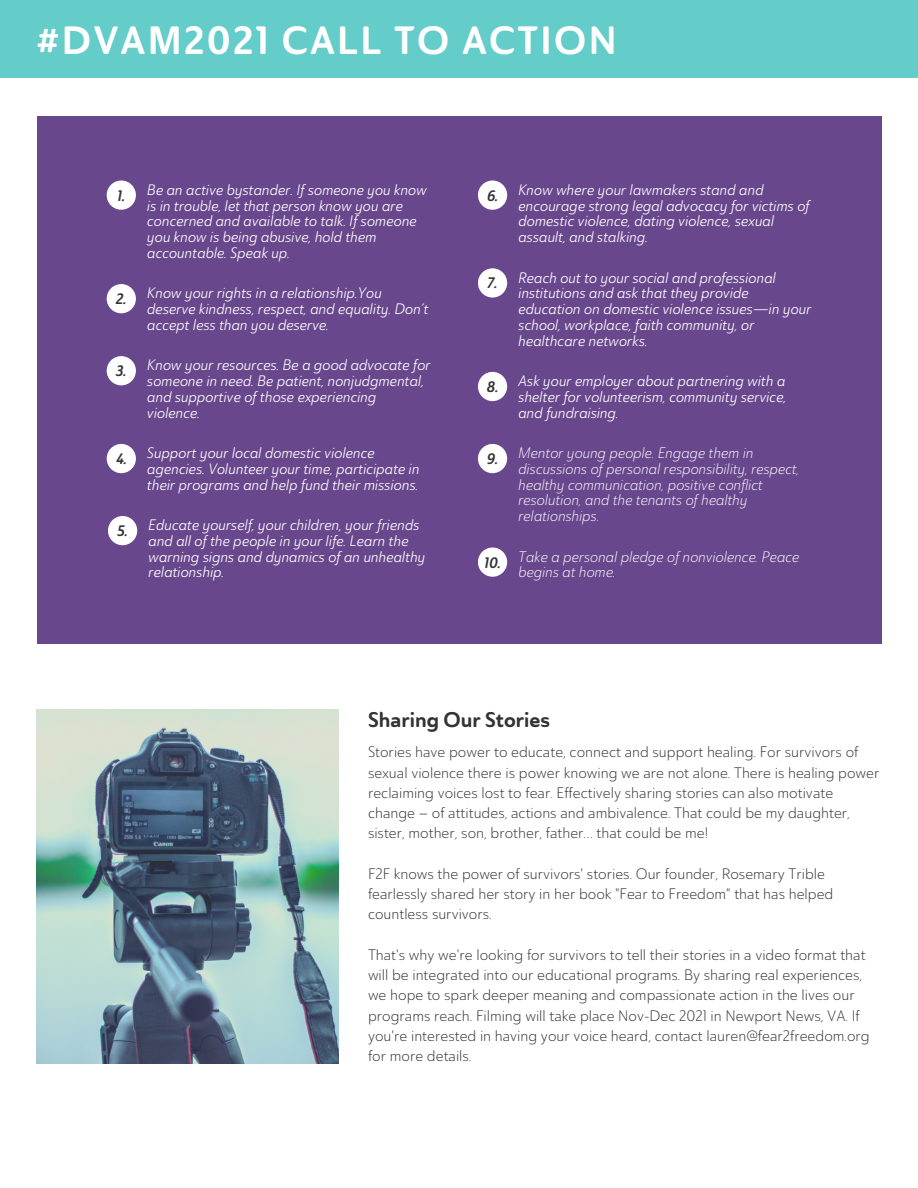
<style>
.page{position:relative;width:918px;height:1188px;background:#fff}
.page>*{position:absolute;margin:0;border:0;box-sizing:border-box;transform-origin:0 0}
.t1{font:39px "Ainslie Sans Nor Bol";letter-spacing:.06em;color:#fff}
.t2{font:21px "Ainslie Sans Nor Bol";color:#333}
.t3{font:15px/15.8px "Ainslie Sans Nor Boo It";color:#fff}
.t4{font:15px/20.2px "Ainslie Sans Nor Lig";color:#333}
.t5{font:15px/15.8px "Ainslie Sans Nor Lig It";color:#fff}
.t6{font:15px "Ainslie Sans Nor Bol It";color:#333}
</style>
<div class="page">
<img style="left:37px;top:709px;width:301px;height:355px">
<div style="left:37px;top:117px;width:845px;height:527px;background:#68478d"></div>
<div style="left:107px;top:181px;width:29px;height:29px;background:#fff;border-radius:50%"></div>
<div style="left:107px;top:284px;width:29px;height:29px;background:#fff;border-radius:50%"></div>
<div style="left:107px;top:356px;width:29px;height:29px;background:#fff;border-radius:50%"></div>
<div style="left:107px;top:444px;width:29px;height:29px;background:#fff;border-radius:50%"></div>
<div style="left:108px;top:516px;width:29px;height:29px;background:#fff;border-radius:50%"></div>
<div style="left:478px;top:181px;width:29px;height:29px;background:#fff;border-radius:50%"></div>
<div style="left:478px;top:268px;width:29px;height:30px;background:#fff;border-radius:50%"></div>
<div style="left:478px;top:372px;width:29px;height:29px;background:#fff;border-radius:50%"></div>
<div style="left:478px;top:444px;width:29px;height:29px;background:#fff;border-radius:50%"></div>
<div style="left:478px;top:547px;width:29px;height:30px;background:#fff;border-radius:50%"></div>
<div style="left:0;top:0;width:918px;height:78px;background:#64ccc9"></div>
<p class="t1" style="left:36px;top:15px;width:582px">#DVAM2021 CALL TO ACTION</p>
<p class="t6" style="left:117px;top:186px;width:9px">1.</p>
<p class="t6" style="left:116px;top:289px;width:12px">2.</p>
<p class="t6" style="left:116px;top:361px;width:12px">3.</p>
<p class="t6" style="left:116px;top:449px;width:12px">4.</p>
<p class="t6" style="left:117px;top:521px;width:12px">5.</p>
<p class="t3" style="left:147px;top:181px;width:281px">Be an active bystander. If someone you know is in trouble, let that person know you are concerned and available to talk. If someone you know is being abusive, hold them accountable. Speak up.</p>
<p class="t3" style="left:147px;top:285px;width:283px">Know your rights in a relationship.You deserve kindness, respect, and equality. Don’t accept less than you deserve.</p>
<p class="t3" style="left:147px;top:357px;width:285px">Know your resources. Be a good advocate for someone in need. Be patient, nonjudgmental, and supportive of those experiencing violence.</p>
<p class="t3" style="left:147px;top:445px;width:274px">Support your local domestic violence agencies. Volunteer your time, participate in their programs and help fund their missions.</p>
<p class="t3" style="left:148px;top:517px;width:278px">Educate yourself, your children, your friends and all of the people in your life. Learn the warning signs and dynamics of an unhealthy relationship.</p>
<p class="t6" style="left:487px;top:186px;width:13px">6.</p>
<p class="t6" style="left:487px;top:273px;width:12px">7.</p>
<p class="t6" style="left:487px;top:377px;width:13px">8.</p>
<p class="t6" style="left:487px;top:449px;width:13px">9.</p>
<p class="t6" style="left:484px;top:553px;width:18px">10.</p>
<p class="t3" style="left:518px;top:181px;width:293px">Know where your lawmakers stand and encourage strong legal advocacy for victims of domestic violence, dating violence, sexual assault, and stalking.</p>
<p class="t3" style="left:518px;top:269px;width:295px">Reach out to your social and professional institutions and ask that they provide education on domestic violence issues—in your school, workplace, faith community, or healthcare networks.</p>
<p class="t3" style="left:518px;top:373px;width:269px;text-align:justify">Ask your employer about partnering with a shelter for volunteerism, community service, and fundraising.</p>
<p class="t5" style="left:518px;top:445px;width:283px">Mentor young people. Engage them in discussions of personal responsibility, respect, healthy communication, positive conflict resolution, and the tenants of healthy relationships.</p>
<p class="t5" style="left:518px;top:548px;width:283px">Take a personal pledge of nonviolence. Peace begins at home.</p>
<p class="t2" style="left:368px;top:706px;width:183px">Sharing Our Stories</p>
<p class="t4" style="left:368px;top:742px;width:513px">Stories have power to educate, connect and support healing. For survivors of sexual violence there is power knowing we are not alone. There is healing power reclaiming voices lost to fear. Effectively sharing stories can also motivate change – of attitudes, actions and ambivalence. That could be my daughter, sister, mother, son, brother, father… that could be me!</p>
<p class="t4" style="left:368px;top:863px;width:467px">F2F knows the power of survivors' stories. Our founder, Rosemary Trible fearlessly shared her story in her book "Fear to Freedom" that has helped countless survivors.</p>
<p class="t4" style="left:368px;top:944px;width:503px">That's why we're looking for survivors to tell their stories in a video format that will be integrated into our educational programs. By sharing real experiences, we hope to spark deeper meaning and compassionate action in the lives our programs reach. Filming will take place Nov-Dec 2021 in Newport News, VA. If you're interested in having your voice heard, contact lauren@fear2freedom.org for more details.</p>
</div>
